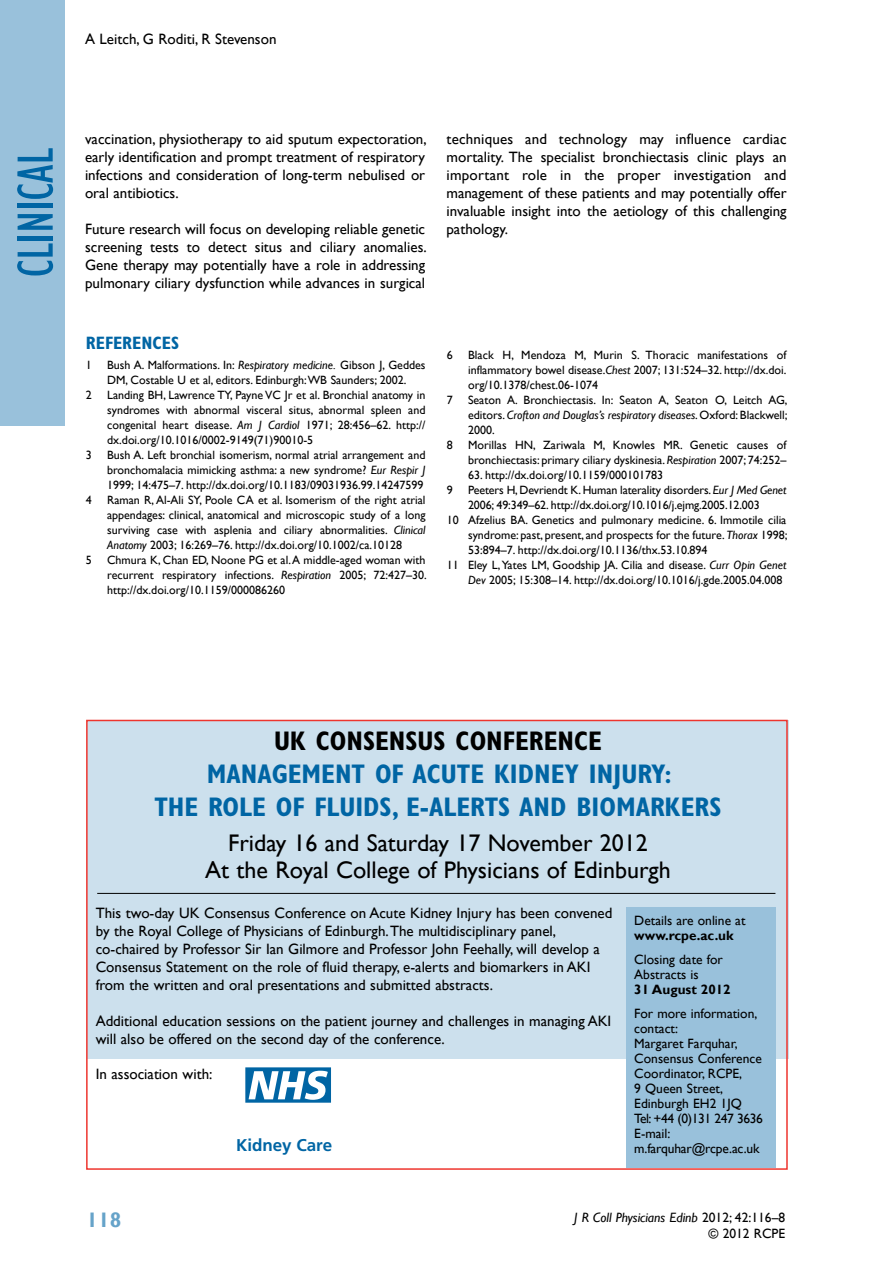
<style>
.page{position:relative;width:893px;height:1263px;background:#fff}
.page>*{position:absolute;margin:0;border:0;box-sizing:border-box;transform-origin:0 0}
.t1{font:condensed 52.5px "Gill Sans";color:#0065a4}
.t2{font:700 condensed 27px "Gill Sans";color:#0065a4}
.t3{font:700 condensed 27px "Gill Sans";color:#000}
.t4{font:24px/27px "Gill Sans";color:#000;text-align:center}
.t5{font:700 21px "Gill Sans";color:#66a3c9}
.t6{font:700 condensed 18px "Gill Sans";color:#0065a4}
.t7{font:700 16.95px "Frutiger";color:#0065a4}
.t8{font:15px/18px "Gill Sans";color:#000;text-align:justify}
.t9{font:13.5px/15px "Gill Sans";color:#000}
.t10{font:700 13.5px "Gill Sans";color:#000}
.t11{font:12px/15px "Gill Sans";color:#000;text-align:justify}
.s1{font-style:italic}
</style>
<div class="page">
<div style="left:0;top:0;width:64px;height:425px;background:#99c1db"></div>
<div style="left:87px;top:721px;width:702px;height:338px;background:#cce0ed"></div>
<div style="left:626px;top:907px;width:149px;height:261px;background:#99c1db"></div>
<hr style="left:97px;top:893px;width:678px;height:1px;background:#000">
<div style="left:246px;top:1068px;width:84px;height:34px;background:#0065a4"></div>
<div style="left:245px;top:1067px;width:86px;height:36px;border:1px solid #0065a4"></div>
<svg style="left:249px;top:1071px;width:79px;height:29px"></svg>
<div style="left:86px;top:720px;width:702px;height:450px;border:2px solid #ee352e"></div>
<p class="t8" style="left:85px;top:31px;width:193px">A Leitch, G Roditi, R Stevenson</p>
<h1 class="t1" style="left:5px;top:277px;width:131px;rotate:-90deg">clinical</h1>
<p class="t8" style="left:85px;top:130px;width:343px">vaccination, physiotherapy to aid sputum expectoration, early identification and prompt treatment of respiratory infections and consideration of long-term nebulised or oral antibiotics.</p>
<p class="t8" style="left:85px;top:220px;width:343px">Future research will focus on developing reliable genetic screening tests to detect situs and ciliary anomalies.<br>Gene therapy may potentially have a role in addressing pulmonary ciliary dysfunction while advances in surgical</p>
<h3 class="t6" style="left:86px;top:333px;width:20px">REFERENCES</h3>
<p class="t11" style="left:86px;top:357px;width:7px">1</p>
<p class="t11" style="left:107px;top:357px;width:320px">Bush A. Malformations. In: <span class="s1">Respiratory medicine.</span> Gibson J, Geddes<br>DM, Costable U et al, editors. Edinburgh: WB Saunders; 2002.</p>
<p class="t11" style="left:86px;top:387px;width:7px">2</p>
<p class="t11" style="left:107px;top:387px;width:320px">Landing BH, Lawrence TY, Payne VC Jr et al. Bronchial anatomy in syndromes with abnormal visceral situs, abnormal spleen and congenital heart disease. <span class="s1">Am J Cardiol</span> 1971; 28:456–62. http:// dx.doi.org/10.1016/0002-9149(71)90010-5</p>
<p class="t11" style="left:86px;top:447px;width:7px">3</p>
<p class="t11" style="left:107px;top:447px;width:320px">Bush A. Left bronchial isomerism, normal atrial arrangement and bronchomalacia mimicking asthma: a new syndrome? <span class="s1">Eur Respir J </span>1999; 14:475–7. http://dx.doi.org/10.1183/09031936.99.14247599</p>
<p class="t11" style="left:86px;top:492px;width:7px">4</p>
<p class="t11" style="left:107px;top:492px;width:320px">Raman R, Al-Ali SY, Poole CA et al. Isomerism of the right atrial appendages: clinical, anatomical and microscopic study of a long surviving case with asplenia and ciliary abnormalities. <span class="s1">Clinical Anatomy</span> 2003; 16:269–76. http://dx.doi.org/10.1002/ca.10128</p>
<p class="t11" style="left:86px;top:552px;width:7px">5</p>
<p class="t11" style="left:107px;top:552px;width:321px">Chmura K, Chan ED, Noone PG et al. A middle-aged woman with recurrent respiratory infections. <span class="s1">Respiration</span> 2005; 72:427–30. http://dx.doi.org/10.1159/000086260</p>
<p class="t8" style="left:446px;top:130px;width:342px">techniques and technology may influence cardiac mortality. The specialist bronchiectasis clinic plays an important role in the proper investigation and management of these patients and may potentially offer invaluable insight into the aetiology of this challenging pathology.</p>
<p class="t11" style="left:447px;top:348px;width:7px">6</p>
<p class="t11" style="left:468px;top:348px;width:320px">Black H, Mendoza M, Murin S. Thoracic manifestations of inflammatory bowel disease.<span class="s1">Chest</span> 2007; 131:524–32. http://dx.doi. org/10.1378/chest.06-1074</p>
<p class="t11" style="left:447px;top:393px;width:7px">7</p>
<p class="t11" style="left:468px;top:393px;width:321px">Seaton A. Bronchiectasis. In: Seaton A, Seaton O, Leitch AG, editors. <span class="s1">Crofton and Douglas’s respiratory diseases</span>. Oxford: Blackwell; 2000.</p>
<p class="t11" style="left:447px;top:438px;width:7px">8</p>
<p class="t11" style="left:468px;top:438px;width:320px">Morillas HN, Zariwala M, Knowles MR. Genetic causes of bronchiectasis: primary ciliary dyskinesia. <span class="s1">Respiration</span> 2007; 74:252–</p>
<p class="t11" style="left:468px;top:468px;width:197px">63. http://dx.doi.org/10.1159/000101783</p>
<p class="t11" style="left:447px;top:483px;width:7px">9</p>
<p class="t11" style="left:468px;top:483px;width:320px">Peeters H, Devriendt K. Human laterality disorders. <span class="s1">Eur J Med Genet</span></p>
<p class="t11" style="left:468px;top:498px;width:293px">2006; 49:349–62. http://dx.doi.org/10.1016/j.ejmg.2005.12.003</p>
<p class="t11" style="left:447px;top:513px;width:341px">10 Afzelius BA. Genetics and pulmonary medicine. 6. Immotile cilia</p>
<p class="t11" style="left:468px;top:528px;width:321px">syndrome: past, present, and prospects for the future. <span class="s1">Thorax</span> 1998;</p>
<p class="t11" style="left:468px;top:543px;width:241px">53:894–7. http://dx.doi.org/10.1136/thx.53.10.894</p>
<p class="t11" style="left:447px;top:558px;width:341px">11 Eley L, Yates LM, Goodship JA. Cilia and disease. <span class="s1">Curr Opin Genet</span></p>
<p class="t11" style="left:468px;top:573px;width:316px"><span class="s1">Dev</span> 2005; 15:308–14. http://dx.doi.org/10.1016/j.gde.2005.04.008</p>
<h2 class="t3" style="left:274px;top:724px;width:329px">UK CONSENSUS CONFERENCE</h2>
<h2 class="t2" style="left:207px;top:757px;width:98px">MANAGEMENT</h2>
<h2 class="t2" style="left:375px;top:757px;width:67px">OF ACUTE</h2>
<h2 class="t2" style="left:494px;top:757px;width:179px">KI DNEY INJURY:</h2>
<h2 class="t2" style="left:154px;top:790px;width:69px">THE ROLE</h2>
<h2 class="t2" style="left:276px;top:790px;width:51px">OF FLUI</h2>
<h2 class="t2" style="left:363px;top:790px;width:81px">DS, E-ALERTS</h2>
<h2 class="t2" style="left:519px;top:790px;width:88px">AND BIOMAR</h2>
<h2 class="t2" style="left:665px;top:790px;width:30px">KERS</h2>
<h3 class="t4" style="left:205px;top:830px;width:467px">Friday 16 and Saturday 17 November 2012<br>At the Royal College of Physicians of Edinburgh</h3>
<p class="t8" style="left:96px;top:904px;width:518px;text-align:left">This two-day UK Consensus Conference on Acute Kidney Injury has been convened by the Royal College of Physicians of Edinburgh. The multidisciplinary panel, co-chaired by Professor Sir Ian Gilmore and Professor John Feehally, will develop a Consensus Statement on the role of fluid therapy, e-alerts and biomarkers in AKI from the written and oral presentations and submitted abstracts.</p>
<p class="t8" style="left:96px;top:1012px;width:517px">Additional education sessions on the patient journey and challenges in managing AKI will also be offered on the second day of the conference.</p>
<p class="t8" style="left:96px;top:1065px;width:118px">In association with:</p>
<p class="t9" style="left:634px;top:913px;width:113px">Details are online at</p>
<p class="t10" style="left:634px;top:928px;width:101px">www.rcpe.ac.uk</p>
<p class="t9" style="left:634px;top:952px;width:90px">Closing date for<br>Abstracts is</p>
<p class="t10" style="left:634px;top:982px;width:98px">31 August 2012</p>
<p class="t9" style="left:634px;top:1006px;width:130px">For more information, contact:<br>Margaret Farquhar,<br>Consensus Conference<br>Coordinator, RCPE,<br>9 Queen Street,<br>Edinburgh EH2 1JQ<br>Tel: +44 (0)131 247 3636<br>E-mail:</p>
<h3 class="t7" style="left:236px;top:1135px;width:98px">Kidney Care</h3>
<p class="t9" style="left:634px;top:1141px;width:127px">m.farquhar@rcpe.ac.uk</p>
<h3 class="t5" style="left:87px;top:1207px;width:36px">118</h3>
<p class="t9" style="left:574px;top:1210px;width:212px;line-height:15.9px;text-align:right"><span class="s1">J R Coll Physicians Edinb</span> 2012; 42:116–8 © 2012 RCPE</p>
</div>
